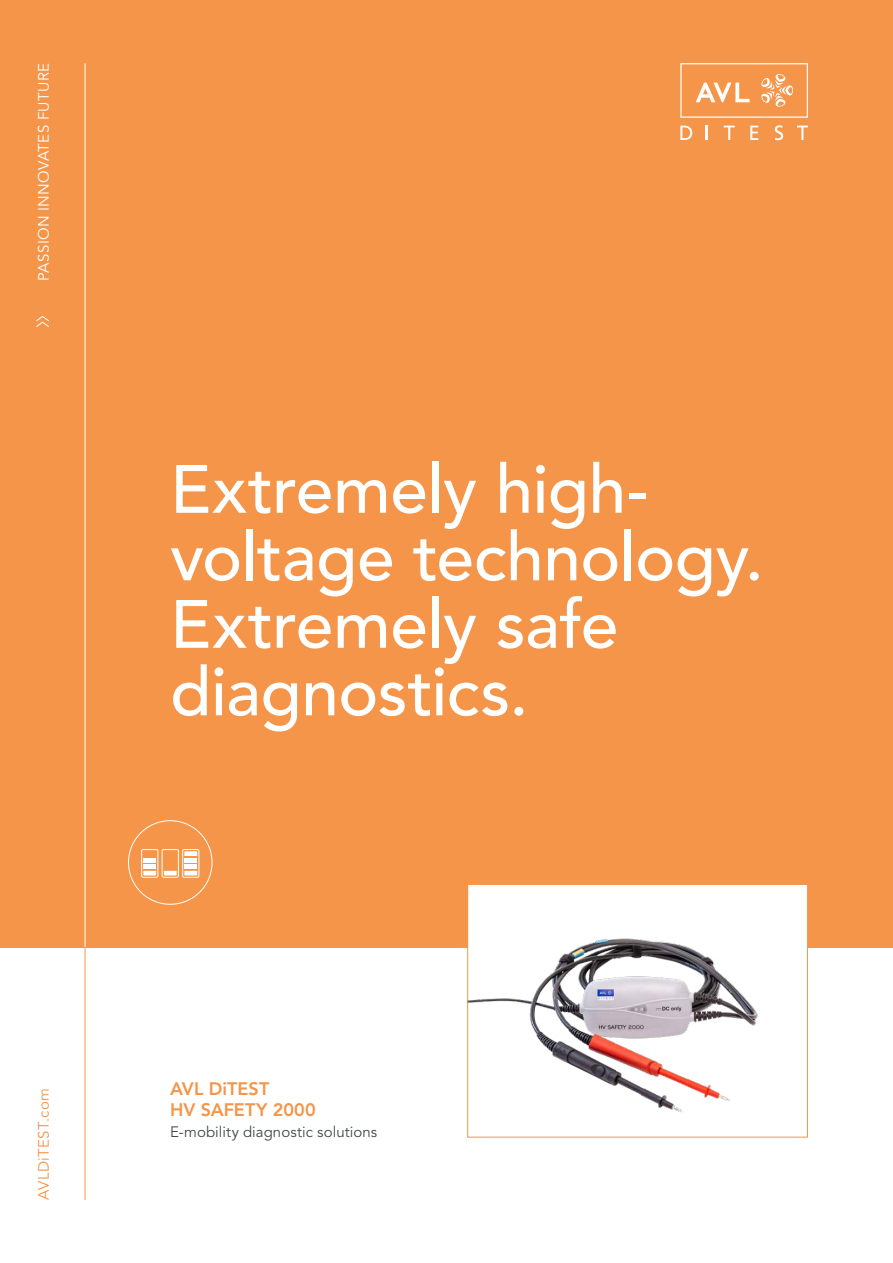
<style>
.page{position:relative;width:893px;height:1263px;background:#fff}
.page>*{position:absolute;margin:0;border:0;box-sizing:border-box;transform-origin:0 0}
.t1{font:500 67.5px/67.5px "Avenir LT Std";letter-spacing:-.01em;color:#fff}
.t2{font:800 18px/21px "Avenir LT Std";letter-spacing:.005em;color:#f4954a}
.t3{font:15px "Avenir LT Std";letter-spacing:.005em;color:#444749}
.t4{font:15px "Avenir LT Std";letter-spacing:.02em;color:#fff}
.t5{font:15px "Avenir LT Std";letter-spacing:.025em;color:#f4954a}
</style>
<div class="page">
<div style="left:0;top:0;width:893px;height:947px;background:#f4954a"></div>
<svg style="left:680px;top:126px;width:12px;height:14px"></svg>
<svg style="left:706px;top:126px;width:2px;height:14px"></svg>
<svg style="left:724px;top:126px;width:11px;height:14px"></svg>
<svg style="left:750px;top:126px;width:8px;height:14px"></svg>
<svg style="left:775px;top:125px;width:8px;height:15px"></svg>
<svg style="left:797px;top:126px;width:11px;height:14px"></svg>
<svg style="left:680px;top:63px;width:128px;height:55px"></svg>
<hr style="left:85px;top:63px;width:1px;height:884px;background:#fff">
<hr style="left:85px;top:947px;width:1px;height:253px;background:#f4954a">
<svg style="left:36px;top:316px;width:13px;height:11px"></svg>
<div style="left:468px;top:884px;width:339px;height:253px;background:#fff"></div>
<img style="left:469px;top:938px;width:289px;height:175px">
<div style="left:467px;top:884px;width:341px;height:253px;border:1px solid #f4954a"></div>
<hr style="left:143px;top:858px;width:13px;height:4px;background:#fff">
<div style="left:143px;top:864px;width:13px;height:5px;background:#fff"></div>
<svg style="left:143px;top:871px;width:13px;height:4px"></svg>
<div style="left:141px;top:849px;width:17px;height:29px;border:1px solid #fff"></div>
<svg style="left:164px;top:871px;width:13px;height:4px"></svg>
<div style="left:162px;top:849px;width:17px;height:29px;border:1px solid #fff"></div>
<hr style="left:184px;top:858px;width:13px;height:4px;background:#fff">
<div style="left:184px;top:864px;width:13px;height:5px;background:#fff"></div>
<svg style="left:184px;top:871px;width:13px;height:4px"></svg>
<div style="left:182px;top:849px;width:17px;height:29px;border:1px solid #fff"></div>
<svg style="left:184px;top:851px;width:13px;height:5px"></svg>
<p class="t4" style="left:35px;top:281px;width:219px;rotate:-90deg">PASSION INNOVATES FUTURE</p>
<p class="t1" style="left:170px;top:457px;width:595px">Extremely high&shy;voltage technology.<br>Extremely safe diagnostics.</p>
<p class="t5" style="left:35px;top:1200px;width:113px;rotate:-90deg">AVLDiTEST.com</p>
<p class="t2" style="left:170px;top:1078px;width:147px">AVL DiTEST<br>HV SAFETY 2000</p>
<p class="t3" style="left:170px;top:1123px;width:209px">E-mobility diagnostic solutions</p>
</div>
